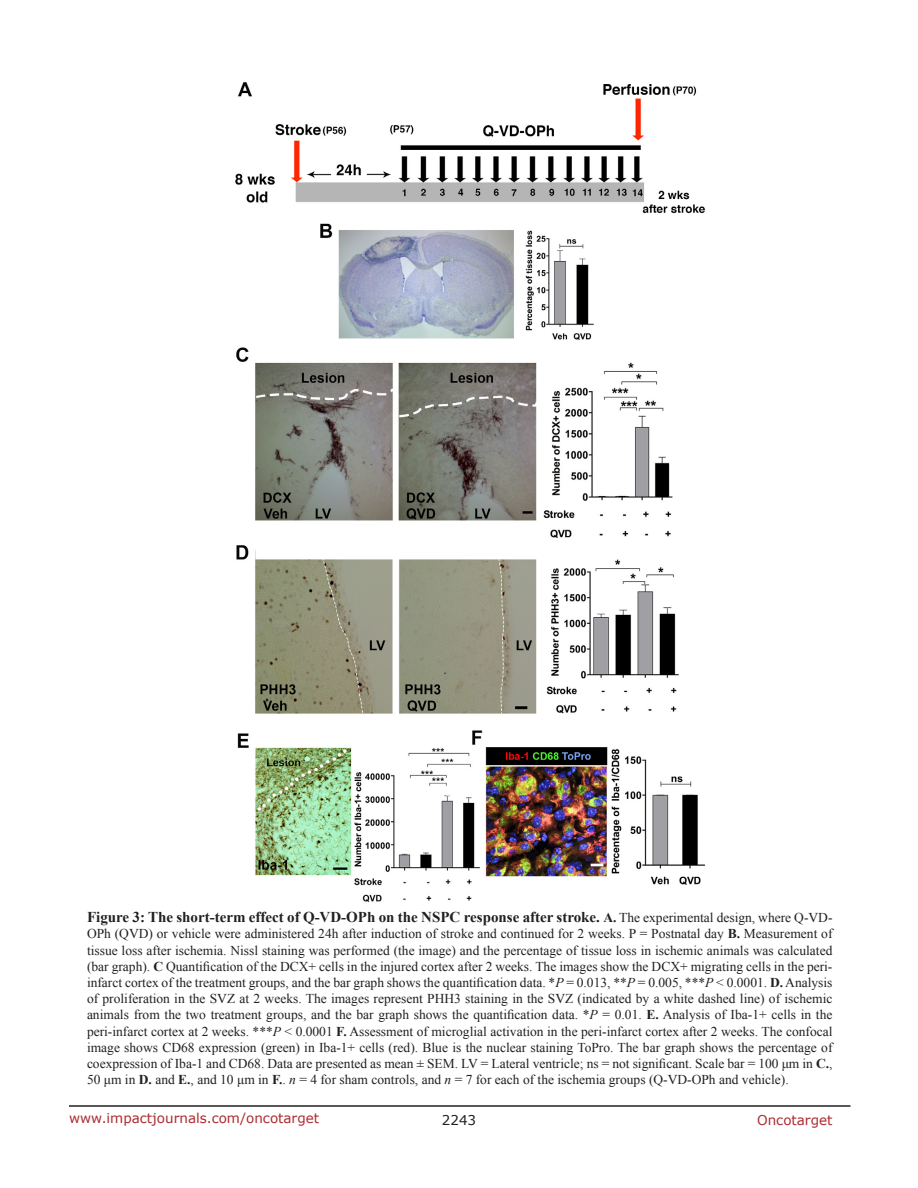
<style>
.page{position:relative;width:918px;height:1188px;background:#fff}
.page>*{position:absolute;margin:0;border:0;box-sizing:border-box;transform-origin:0 0}
.FigureText{font:700 15px "Times New Roman";color:#221f22}
.FigureText-2{font:13.5px/16.2px "Times New Roman";color:#221f22;text-align:justify}
.t1{font:13.5px "Verdana";color:#ac2b31}
.t2{font:13.5px "Verdana";color:#221f22}
.s1{font-size:13.5px}
.s2{font-weight:400;font-size:13.5px}
.s3{font-weight:700}
.s4{font-style:italic}
</style>
<div class="page">
<hr style="left:69px;top:1105px;width:781px;height:2px;background:#231f20">
<img style="left:235px;top:82px;width:470px;height:821px">
<p class="FigureText" style="left:87px;top:907px;width:747px">Figure 3: The short-term effect of Q-VD-OPh on the NSPC response after stroke. <span class="s1">A.</span> <span class="s2">The experimental design, where Q-VD-</span></p>
<p class="FigureText-2" style="left:87px;top:926px;width:747px">OPh (QVD) or vehicle were administered 24h after induction of stroke and continued for 2 weeks. P = Postnatal day <span class="s3">B.</span> Measurement of tissue loss after ischemia. Nissl staining was performed (the image) and the percentage of tissue loss in ischemic animals was calculated (bar graph). <span class="s3">C</span> Quantification of the DCX+ cells in the injured cortex after 2 weeks. The images show the DCX+ migrating cells in the peri&shy;infarct cortex of the treatment groups, and the bar graph shows the quantification data. *<span class="s4">P</span> = 0.013, **<span class="s4">P</span> = 0.005, ***<span class="s4">P</span> &lt; 0.0001. <span class="s3">D.</span> Analysis of proliferation in the SVZ at 2 weeks. The images represent PHH3 staining in the SVZ (indicated by a white dashed line) of ischemic animals from the two treatment groups, and the bar graph shows the quantification data. *<span class="s4">P</span> = 0.01. <span class="s3">E.</span> Analysis of Iba-1+ cells in the peri-infarct cortex at 2 weeks. ***<span class="s4">P</span> &lt; 0.0001 <span class="s3">F.</span> Assessment of microglial activation in the peri-infarct cortex after 2 weeks. The confocal image shows CD68 expression (green) in Iba-1+ cells (red). Blue is the nuclear staining ToPro. The bar graph shows the percentage of coexpression of Iba-1 and CD68. Data are presented as mean ± SEM. LV = Lateral ventricle; ns = not significant. Scale bar = 100 μm in <span class="s3">C.</span>, 50 μm in <span class="s3">D.</span> and <span class="s3">E.</span>, and 10 μm in <span class="s3">F.</span>. <span class="s4">n</span> = 4 for sham controls, and <span class="s4">n</span> = 7 for each of the ischemia groups (Q-VD-OPh and vehicle).</p>
<p class="t1" style="left:69px;top:1109px;width:252px">www.impactjournals.com/oncotarget</p>
<p class="t2" style="left:442px;top:1111px;width:36px">2243</p>
<p class="t1" style="left:757px;top:1111px;width:77px">Oncotarget</p>
</div>
